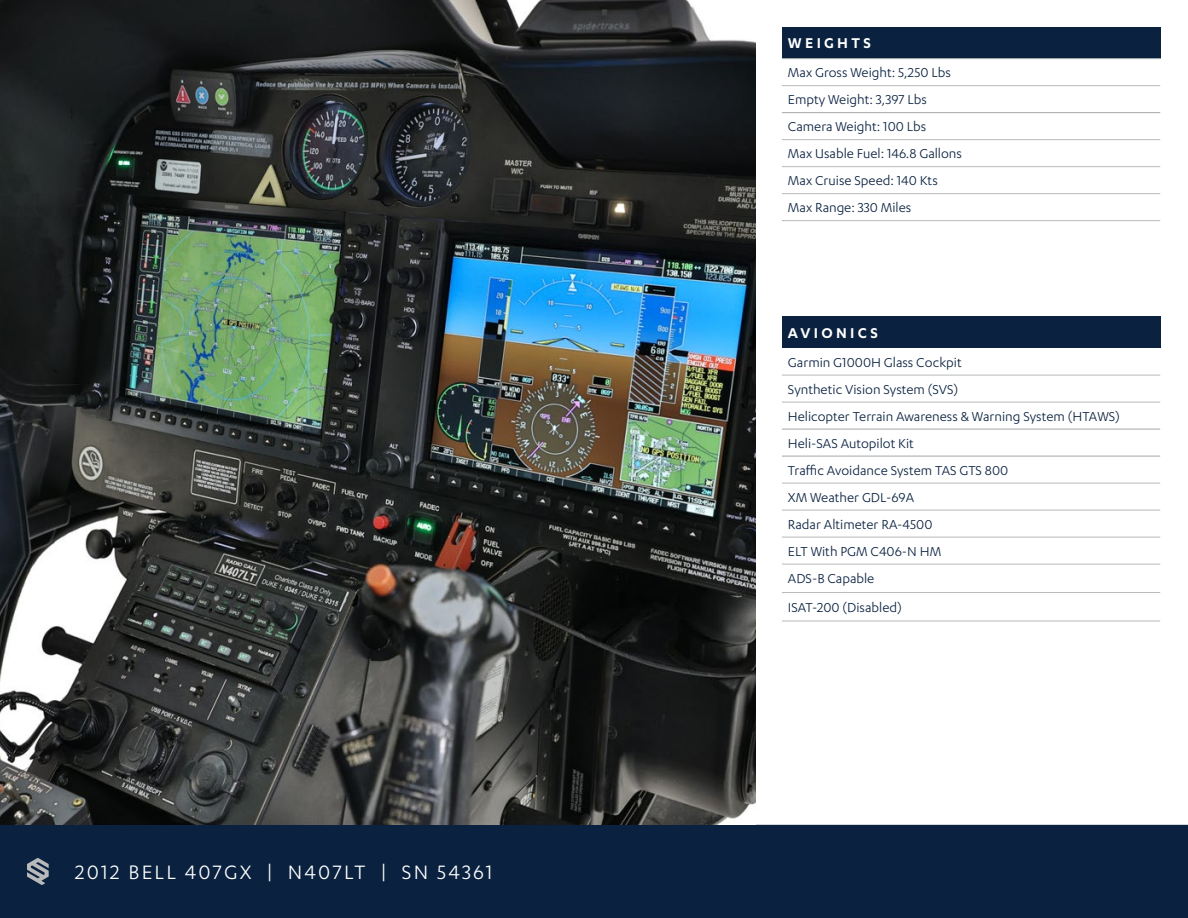
<style>
.page{position:relative;width:1188px;height:918px;background:#fff}
.page>*{position:absolute;margin:0;border:0;box-sizing:border-box;transform-origin:0 0}
.t1{font:22.5px "Karbon";letter-spacing:.1em;color:#fff}
.t2{font:600 16.5px "Karbon";letter-spacing:.2em;color:#fff}
.t3{font:15px/27.3px "Karbon";color:#0a2240}
</style>
<div class="page">
<div style="left:0;top:825px;width:1188px;height:93px;background:#0a2240"></div>
<svg style="left:27px;top:858px;width:22px;height:27px"></svg>
<div style="left:782px;top:27px;width:378px;height:32px;background:#0a2240"></div>
<hr style="left:1160px;top:27px;width:1px;height:31px;background:#0a2240">
<hr style="left:782px;top:58px;width:379px;height:1px;background:#b7b9ba">
<hr style="left:782px;top:85px;width:378px;height:1px;background:#b7b9ba">
<hr style="left:782px;top:139px;width:378px;height:1px;background:#b7b9ba">
<hr style="left:782px;top:166px;width:378px;height:1px;background:#b7b9ba">
<hr style="left:782px;top:193px;width:378px;height:1px;background:#b7b9ba">
<hr style="left:782px;top:220px;width:378px;height:1px;background:#b7b9ba">
<hr style="left:782px;top:112px;width:378px;height:1px;background:#a5a7aa">
<img style="left:0;top:0;width:756px;height:825px">
<div style="left:782px;top:316px;width:378px;height:32px;background:#0a2240"></div>
<hr style="left:1160px;top:316px;width:1px;height:32px;background:#0a2240">
<hr style="left:782px;top:375px;width:378px;height:1px;background:#b7b9ba">
<hr style="left:782px;top:402px;width:378px;height:1px;background:#b7b9ba">
<hr style="left:782px;top:483px;width:378px;height:1px;background:#b7b9ba">
<hr style="left:782px;top:510px;width:378px;height:1px;background:#b7b9ba">
<hr style="left:782px;top:537px;width:378px;height:1px;background:#b7b9ba">
<hr style="left:782px;top:564px;width:378px;height:1px;background:#b7b9ba">
<hr style="left:782px;top:592px;width:378px;height:1px;background:#b7b9ba">
<hr style="left:782px;top:621px;width:378px;height:1px;background:#b7b9ba">
<hr style="left:782px;top:429px;width:378px;height:1px;background:#a5a7aa">
<hr style="left:782px;top:456px;width:378px;height:1px;background:#a5a7aa">
<h1 class="t1" style="left:75px;top:860px;width:419px">2012 BELL 407GX | N407LT | SN 54361</h1>
<p class="t2" style="left:788px;top:34px;width:84px">WEIGHTS</p>
<p class="t3" style="left:788px;top:59px;width:176px">Max Gross Weight: 5,250 Lbs<br>Empty Weight: 3,397 Lbs<br>Camera Weight: 100 Lbs<br>Max Usable Fuel: 146.8 Gallons<br>Max Cruise Speed: 140 Kts<br>Max Range: 330 Miles</p>
<p class="t2" style="left:788px;top:324px;width:91px">AVIONICS</p>
<p class="t3" style="left:788px;top:348px;width:334px">Garmin G1000H Glass Cockpit<br>Synthetic Vision System (SVS)<br>Helicopter Terrain Awareness &amp; Warning System (HTAWS)<br>Heli-SAS Autopilot Kit<br>Traffic Avoidance System TAS GTS 800<br>XM Weather GDL-69A<br>Radar Altimeter RA-4500<br>ELT With PGM C406-N HM<br>ADS-B Capable<br>ISAT-200 (Disabled)</p>
</div>
